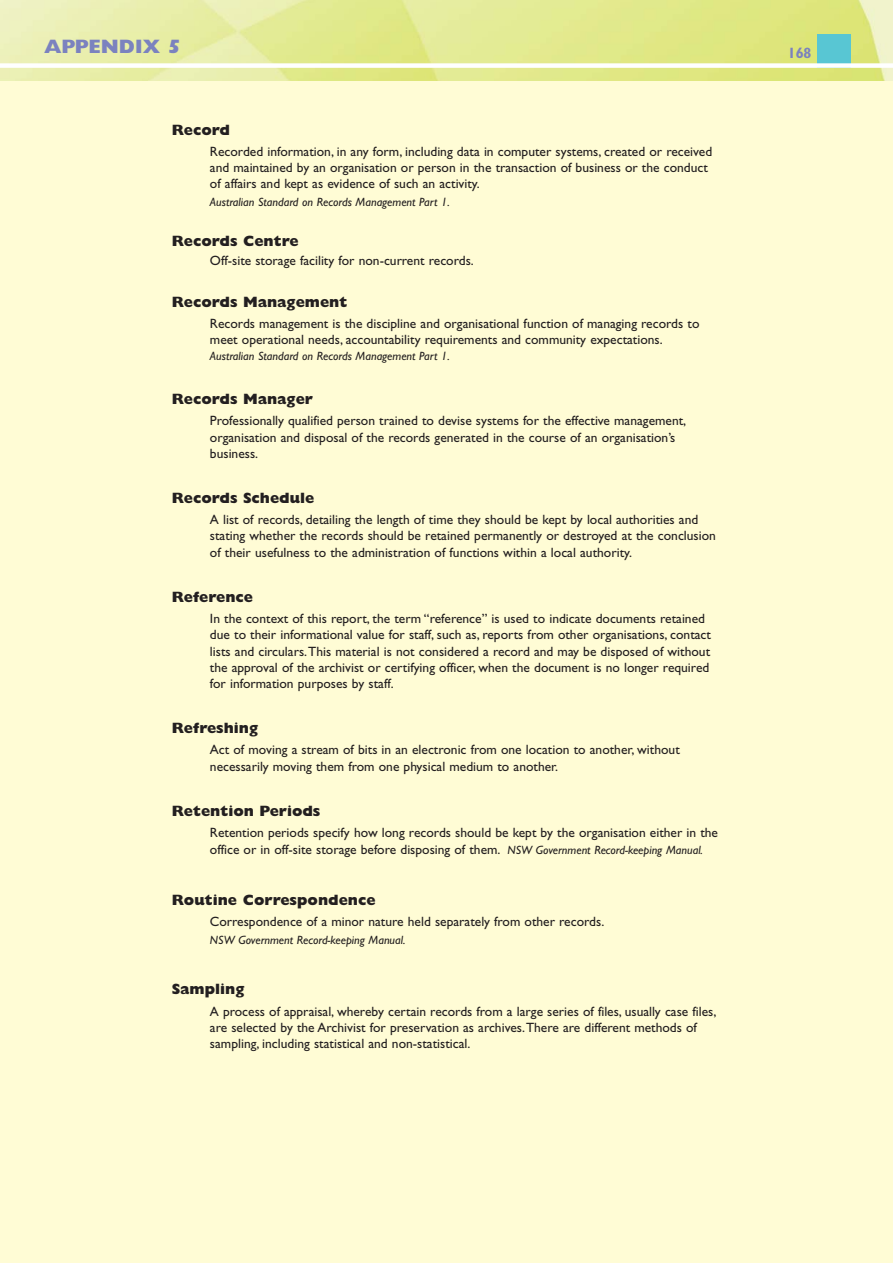
<style>
.page{position:relative;width:893px;height:1263px;background:#fff}
.page>*{position:absolute;margin:0;border:0;box-sizing:border-box;transform-origin:0 0}
.t1{font:800 19.5px "Gill Sans";color:#7b82bf}
.t2{font:800 15px "Gill Sans";color:#231f20}
.t3{font:700 condensed 15px "Gill Sans";color:#7b82bf}
.t4{font:13.5px/16.2px "Gill Sans";color:#231f20}
.t5{font:italic 12px "Gill Sans";color:#231f20}
.s1{font-style:italic;font-size:12px}
</style>
<div class="page">
<div style="left:0;top:0;width:892px;height:1263px;background:#fffcd5"></div>
<h1 class="t1" style="left:44px;top:39px;width:138px">APPENDIX 5</h1>
<p class="t3" style="left:788px;top:47px;width:25px">168</p>
<p class="t2" style="left:172px;top:124px;width:60px">Record</p>
<p class="t4" style="left:210px;top:145px;width:504px">Recorded information, in any form, including data in computer systems, created or received and maintained by an organisation or person in the transaction of business or the conduct of affairs and kept as evidence of such an activity.</p>
<p class="t5" style="left:210px;top:197px;width:241px">Australian Standard on Records Management Part 1.</p>
<p class="t2" style="left:172px;top:236px;width:128px">Records Centre</p>
<p class="t4" style="left:210px;top:254px;width:265px">Off-site storage facility for non-current records.</p>
<p class="t2" style="left:172px;top:297px;width:177px">Records Management</p>
<p class="t4" style="left:210px;top:317px;width:491px">Records management is the discipline and organisational function of managing records to meet operational needs, accountability requirements and community expectations.</p>
<p class="t5" style="left:210px;top:352px;width:241px">Australian Standard on Records Management Part 1.</p>
<p class="t2" style="left:172px;top:394px;width:143px">Records Manager</p>
<p class="t4" style="left:210px;top:414px;width:478px">Professionally qualified person trained to devise systems for the effective management, organisation and disposal of the records generated in the course of an organisation’s business.</p>
<p class="t2" style="left:172px;top:493px;width:144px">Records Schedule</p>
<p class="t4" style="left:210px;top:513px;width:507px">A list of records, detailing the length of time they should be kept by local authorities and stating whether the records should be retained permanently or destroyed at the conclusion of their usefulness to the administration of functions within a local authority.</p>
<p class="t2" style="left:172px;top:592px;width:83px">Reference</p>
<p class="t4" style="left:210px;top:612px;width:502px">In the context of this report, the term “reference” is used to indicate documents retained due to their informational value for staff, such as, reports from other organisations, contact lists and circulars.This material is not considered a record and may be disposed of without the approval of the archivist or certifying officer, when the document is no longer required for information purposes by staff.</p>
<p class="t2" style="left:172px;top:723px;width:88px">Refreshing</p>
<p class="t4" style="left:210px;top:743px;width:471px">Act of moving a stream of bits in an electronic from one location to another, without necessarily moving them from one physical medium to another.</p>
<p class="t2" style="left:172px;top:806px;width:150px">Retention Periods</p>
<p class="t4" style="left:210px;top:825px;width:509px;line-height:17.2px">Retention periods specify how long records should be kept by the organisation either in the office or in off-site storage before disposing of them. <span class="s1">NSW Government Record-keeping Manual.</span></p>
<p class="t2" style="left:172px;top:895px;width:205px">Routine Correspondence</p>
<p class="t4" style="left:210px;top:915px;width:396px">Correspondence of a minor nature held separately from other records.</p>
<p class="t5" style="left:210px;top:935px;width:197px">NSW Government Record-keeping Manual.</p>
<p class="t2" style="left:172px;top:984px;width:74px">Sampling</p>
<p class="t4" style="left:210px;top:1004px;width:508px">A process of appraisal, whereby certain records from a large series of files, usually case files, are selected by the Archivist for preservation as archives.There are different methods of sampling, including statistical and non-statistical.</p>
</div>
